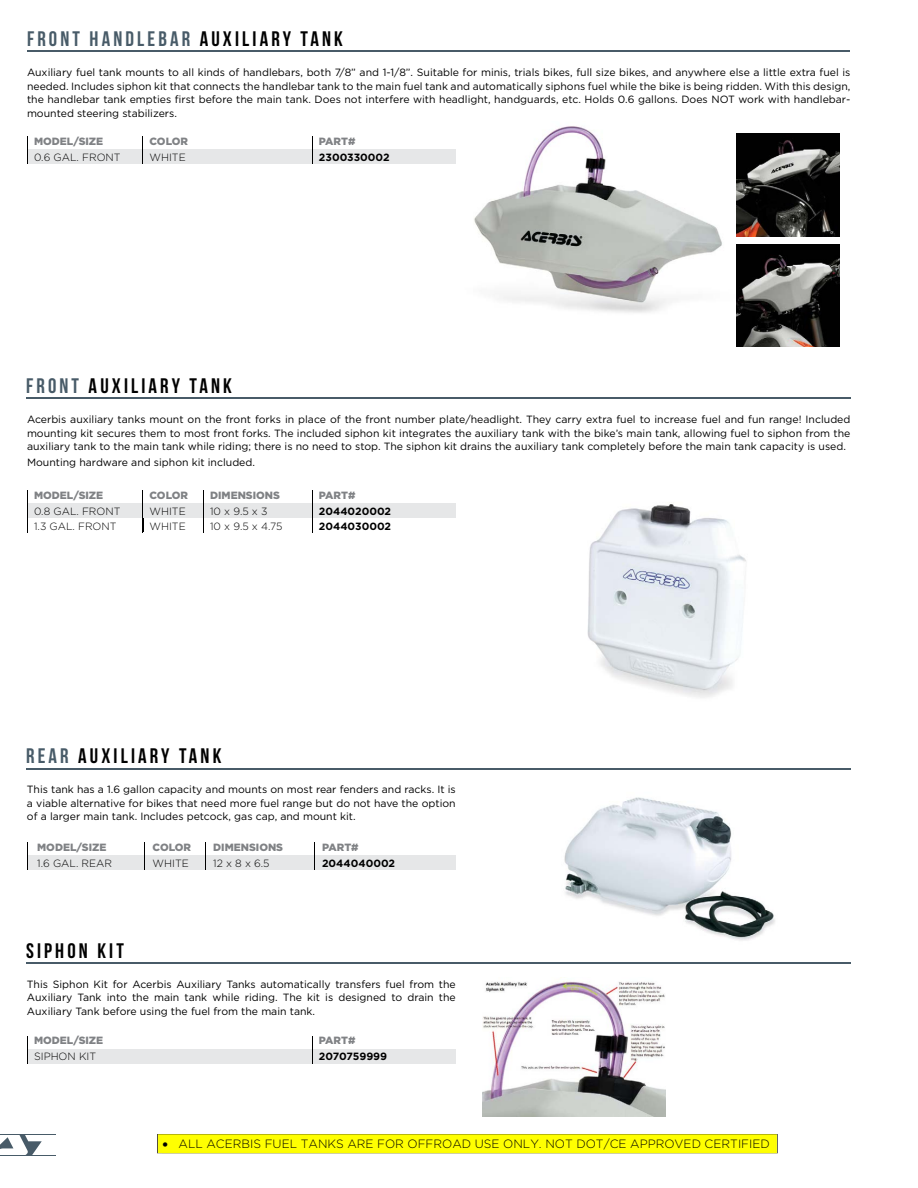
<style>
.page{position:relative;width:918px;height:1188px;background:#fff}
.page>*{position:absolute;margin:0;border:0;box-sizing:border-box;transform-origin:0 0}
.t1{font:21px "Bebas Neue";letter-spacing:.15em;color:#000}
.t2{font:21px "Bebas Neue";letter-spacing:.15em;color:#485b68}
.t3{font:300 12px "Gotham";color:#000}
.t4{font:10.5px/13.5px "Gotham";color:#000;text-align:justify}
.t5{font:300 10.5px "Gotham";color:#000}
.t6{font:900 10.5px "Gotham";color:#808285}
.t7{font:700 10.5px "Gotham";color:#000}
.s1{color:#000}
.s2{color:#485b68}
</style>
<div class="page">
<img style="left:474px;top:126px;width:263px;height:199px">
<img style="left:587px;top:504px;width:159px;height:194px">
<img style="left:564px;top:797px;width:211px;height:144px">
<img style="left:737px;top:134px;width:102px;height:103px">
<img style="left:737px;top:244px;width:102px;height:103px">
<div style="left:27px;top:856px;width:429px;height:14px;background:#e6e7e8"></div>
<svg style="left:27px;top:842px;width:1px;height:28px"></svg>
<svg style="left:314px;top:842px;width:1px;height:28px"></svg>
<img style="left:482px;top:981px;width:184px;height:135px">
<div style="left:27px;top:149px;width:429px;height:15px;background:#e6e7e8"></div>
<svg style="left:27px;top:136px;width:1px;height:28px"></svg>
<svg style="left:142px;top:136px;width:1px;height:28px"></svg>
<svg style="left:312px;top:136px;width:1px;height:28px"></svg>
<div style="left:27px;top:503px;width:429px;height:15px;background:#e6e7e8"></div>
<hr style="left:27px;top:490px;width:1px;height:43px;background:#000">
<hr style="left:142px;top:490px;width:1px;height:43px;background:#000">
<hr style="left:203px;top:490px;width:1px;height:43px;background:#000">
<hr style="left:312px;top:490px;width:1px;height:43px;background:#000">
<div style="left:27px;top:1049px;width:429px;height:15px;background:#e6e7e8"></div>
<svg style="left:312px;top:1036px;width:1px;height:28px"></svg>
<svg style="left:27px;top:1036px;width:1px;height:28px"></svg>
<hr style="left:27px;top:50px;width:823px;height:2px;background:#485b68">
<hr style="left:26px;top:397px;width:824px;height:2px;background:#485b68">
<hr style="left:26px;top:768px;width:824px;height:1px;background:#485b68">
<hr style="left:26px;top:963px;width:824px;height:1px;background:#485b68">
<svg style="left:0;top:1135px;width:42px;height:20px"></svg>
<hr style="left:0;top:1134px;width:55px;height:1px;background:#485b68">
<hr style="left:0;top:1155px;width:55px;height:1px;background:#485b68">
<img style="left:157px;top:1134px;width:621px;height:20px">
<h1 class="t2" style="left:27px;top:27px;width:317px">FRONT HANDLEBAR <span class="s1">AUXILIARY TANK</span></h1>
<p class="t4" style="left:27px;top:66px;width:825px">Auxiliary fuel tank mounts to all kinds of handlebars, both 7/8” and 1-1/8”. Suitable for minis, trials bikes, full size bikes, and anywhere else a little extra fuel is needed. Includes siphon kit that connects the handlebar tank to the main fuel tank and automatically siphons fuel while the bike is being ridden. With this design, the handlebar tank empties first before the main tank. Does not interfere with headlight, handguards, etc. Holds 0.6 gallons. Does NOT work with handlebar&shy;mounted steering stabilizers.</p>
<p class="t6" style="left:34px;top:135px;width:71px">MODEL/SIZE</p>
<p class="t6" style="left:150px;top:135px;width:40px">COLOR</p>
<p class="t6" style="left:319px;top:135px;width:38px">PART#</p>
<p class="t5" style="left:34px;top:151px;width:88px">0.6 GAL. FRONT</p>
<p class="t5" style="left:150px;top:151px;width:38px">WHITE</p>
<p class="t7" style="left:319px;top:151px;width:72px">2300330002</p>
<h1 class="t1" style="left:26px;top:374px;width:207px"><span class="s2">FRONT</span> AUXILIARY TANK</h1>
<p class="t4" style="left:27px;top:412px;width:825px">Acerbis auxiliary tanks mount on the front forks in place of the front number plate/headlight. They carry extra fuel to increase fuel and fun range! Included mounting kit secures them to most front forks. The included siphon kit integrates the auxiliary tank with the bike’s main tank, allowing fuel to siphon from the auxiliary tank to the main tank while riding; there is no need to stop. The siphon kit drains the auxiliary tank completely before the main tank capacity is used.</p>
<p class="t4" style="left:27px;top:456px;width:230px">Mounting hardware and siphon kit included.</p>
<p class="t6" style="left:34px;top:489px;width:71px">MODEL/SIZE</p>
<p class="t6" style="left:150px;top:489px;width:40px">COLOR</p>
<p class="t6" style="left:210px;top:489px;width:71px">DIMENSIONS</p>
<p class="t6" style="left:319px;top:489px;width:38px">PART#</p>
<p class="t5" style="left:34px;top:505px;width:88px">0.8 GAL. FRONT</p>
<p class="t5" style="left:150px;top:505px;width:38px">WHITE</p>
<p class="t5" style="left:210px;top:505px;width:59px">10 x 9.5 x 3</p>
<p class="t7" style="left:319px;top:505px;width:74px">2044020002</p>
<p class="t5" style="left:34px;top:520px;width:84px">1.3 GAL. FRONT</p>
<p class="t5" style="left:150px;top:520px;width:38px">WHITE</p>
<p class="t5" style="left:210px;top:520px;width:74px">10 x 9.5 x 4.75</p>
<p class="t7" style="left:319px;top:520px;width:74px">2044030002</p>
<h1 class="t1" style="left:26px;top:744px;width:197px"><span class="s2">REAR</span> AUXILIARY TANK</h1>
<p class="t4" style="left:27px;top:783px;width:430px">This tank has a 1.6 gallon capacity and mounts on most rear fenders and racks. It is a viable alternative for bikes that need more fuel range but do not have the option of a larger main tank. Includes petcock, gas cap, and mount kit.</p>
<p class="t6" style="left:37px;top:841px;width:71px">MODEL/SIZE</p>
<p class="t6" style="left:153px;top:841px;width:40px">COLOR</p>
<p class="t6" style="left:213px;top:841px;width:71px">DIMENSIONS</p>
<p class="t6" style="left:322px;top:841px;width:38px">PART#</p>
<p class="t5" style="left:37px;top:858px;width:76px">1.6 GAL. REAR</p>
<p class="t5" style="left:153px;top:858px;width:38px">WHITE</p>
<p class="t5" style="left:213px;top:858px;width:58px">12 x 8 x 6.5</p>
<p class="t7" style="left:322px;top:857px;width:75px">2044040002</p>
<h1 class="t1" style="left:26px;top:939px;width:99px">SIPHON KIT</h1>
<p class="t4" style="left:27px;top:977px;width:430px">This Siphon Kit for Acerbis Auxiliary Tanks automatically transfers fuel from the Auxiliary Tank into the main tank while riding. The kit is designed to drain the Auxiliary Tank before using the fuel from the main tank.</p>
<p class="t6" style="left:34px;top:1035px;width:71px">MODEL/SIZE</p>
<p class="t6" style="left:319px;top:1035px;width:38px">PART#</p>
<p class="t5" style="left:34px;top:1051px;width:64px">SIPHON KIT</p>
<p class="t7" style="left:319px;top:1050px;width:70px">2070759999</p>
<p class="t3" style="left:163px;top:1136px;width:609px">• ALL ACERBIS FUEL TANKS ARE FOR OFFROAD USE ONLY. NOT DOT/CE APPROVED CERTIFIED</p>
</div>
